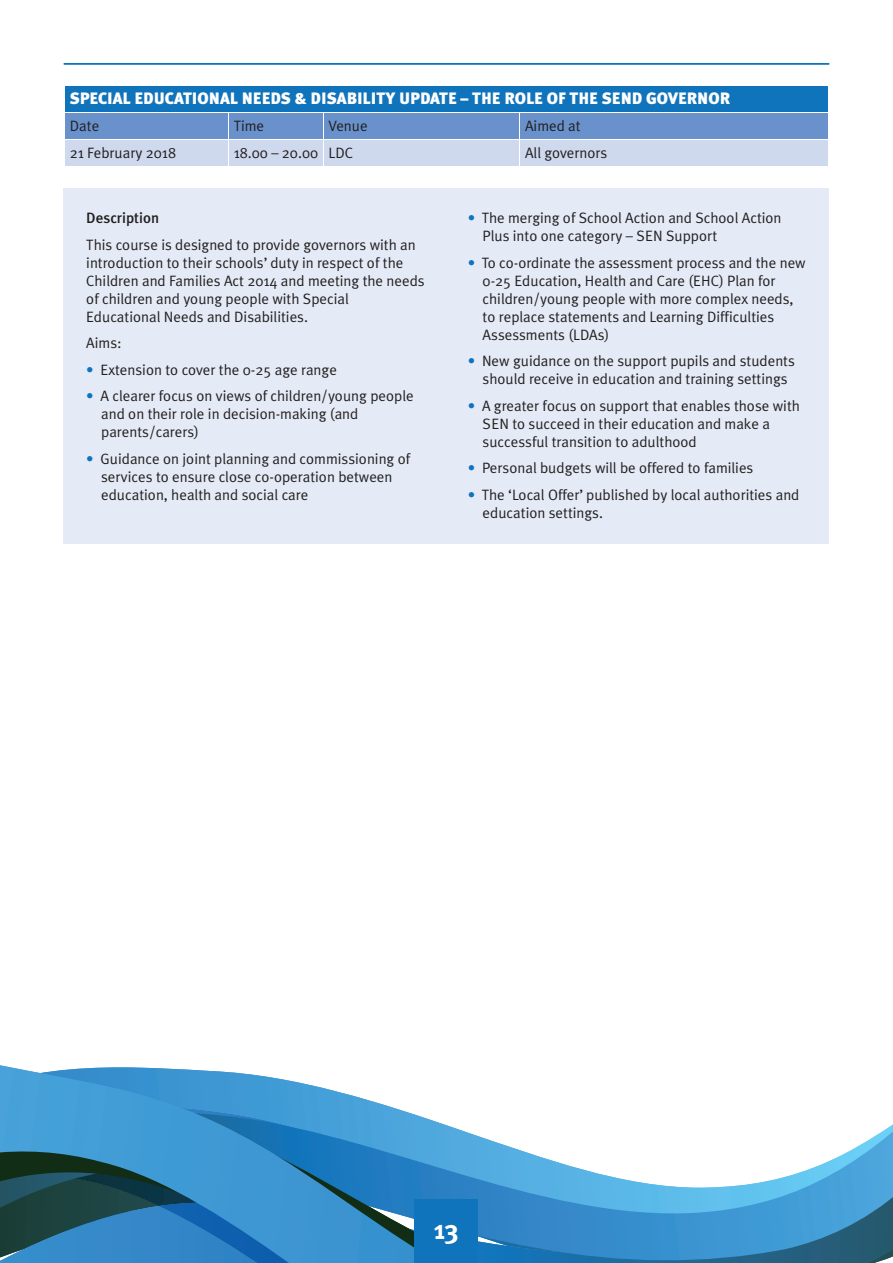
<style>
.page{position:relative;width:893px;height:1263px;background:#fff}
.page>*{position:absolute;margin:0;border:0;box-sizing:border-box;transform-origin:0 0}
.t1{font:700 27px "Meta Plus";color:#fff}
.t2{font:900 16.5px "Meta Plus";color:#fff}
.t3{font:15px/18px "Meta Plus Normal";color:#231f20}
.t4{font:500 15px "Meta Plus";color:#231f20}
.s1{color:#1074bc}
</style>
<div class="page">
<svg style="left:508px;top:1124px;width:385px;height:139px"></svg>
<svg style="left:463px;top:1131px;width:45px;height:132px;background:#4a9ad2"></svg>
<svg style="left:0;top:1065px;width:463px;height:198px;background:#4790be"></svg>
<div style="left:415px;top:1199px;width:63px;height:64px;background:#1074bc"></div>
<hr style="left:64px;top:63px;width:765px;height:2px;background:#1074bc">
<div style="left:64px;top:189px;width:765px;height:355px;background:#e5ebf6"></div>
<div style="left:65px;top:87px;width:763px;height:25px;background:#1074bc"></div>
<div style="left:65px;top:114px;width:163px;height:25px;background:#6992cc"></div>
<div style="left:229px;top:114px;width:94px;height:25px;background:#6992cc"></div>
<div style="left:324px;top:114px;width:195px;height:25px;background:#6992cc"></div>
<div style="left:520px;top:114px;width:308px;height:25px;background:#6992cc"></div>
<div style="left:65px;top:141px;width:163px;height:25px;background:#cfd9ee"></div>
<div style="left:229px;top:141px;width:94px;height:25px;background:#cfd9ee"></div>
<div style="left:324px;top:141px;width:195px;height:25px;background:#cfd9ee"></div>
<div style="left:520px;top:141px;width:308px;height:25px;background:#cfd9ee"></div>
<p class="t2" style="left:70px;top:89px;width:662px">SPECIAL EDUCATIONAL NEEDS &amp; DISABILITY UPDATE – THE ROLE OF THE SEND GOVERNOR</p>
<p class="t3" style="left:70px;top:116px;width:31px">Date</p>
<p class="t3" style="left:234px;top:116px;width:32px">Time</p>
<p class="t3" style="left:329px;top:116px;width:41px">Venue</p>
<p class="t3" style="left:525px;top:116px;width:57px">Aimed at</p>
<p class="t3" style="left:70px;top:143px;width:108px">21 February 2018</p>
<p class="t3" style="left:234px;top:143px;width:121px">18.00 – 20.00 LDC</p>
<p class="t3" style="left:525px;top:143px;width:84px">All governors</p>
<p class="t4" style="left:86px;top:209px;width:74px">Description</p>
<p class="t3" style="left:86px;top:235px;width:340px">This course is designed to provide governors with an introduction to their schools’ duty in respect of the Children and Families Act 2014 and meeting the needs of children and young people with Special Educational Needs and Disabilities.</p>
<p class="t3" style="left:86px;top:334px;width:37px">Aims:</p>
<p class="t3" style="left:86px;top:360px;width:252px"><span class="s1">•</span> Extension to cover the 0-25 age range</p>
<p class="t3" style="left:101px;top:387px;width:314px;text-indent:-15px"><span class="s1">•</span> A clearer focus on views of children/young people and on their role in decision-making (and parents/carers)</p>
<p class="t3" style="left:101px;top:449px;width:311px;text-indent:-15px"><span class="s1">•</span> Guidance on joint planning and commissioning of services to ensure close co-operation between education, health and social care</p>
<p class="t3" style="left:483px;top:209px;width:300px;text-indent:-15px"><span class="s1">•</span> The merging of School Action and School Action<br>Plus into one category – SEN Support</p>
<p class="t3" style="left:483px;top:253px;width:325px;text-indent:-15px"><span class="s1">•</span> To co-ordinate the assessment process and the new 0-25 Education, Health and Care (EHC) Plan for children/young people with more complex needs, to replace statements and Learning Difficulties Assessments (LDAs)</p>
<p class="t3" style="left:468px;top:352px;width:329px;text-align:center"><span class="s1">•</span> New guidance on the support pupils and students should receive in education and training settings</p>
<p class="t3" style="left:483px;top:396px;width:319px;text-indent:-15px"><span class="s1">•</span> A greater focus on support that enables those with<br>SEN to succeed in their education and make a successful transition to adulthood</p>
<p class="t3" style="left:468px;top:459px;width:287px"><span class="s1">•</span> Personal budgets will be offered to families</p>
<p class="t3" style="left:483px;top:485px;width:318px;text-indent:-15px"><span class="s1">•</span> The ‘Local Offer’ published by local authorities and education settings.</p>
<h1 class="t1" style="left:434px;top:1214px;width:26px">13</h1>
</div>
